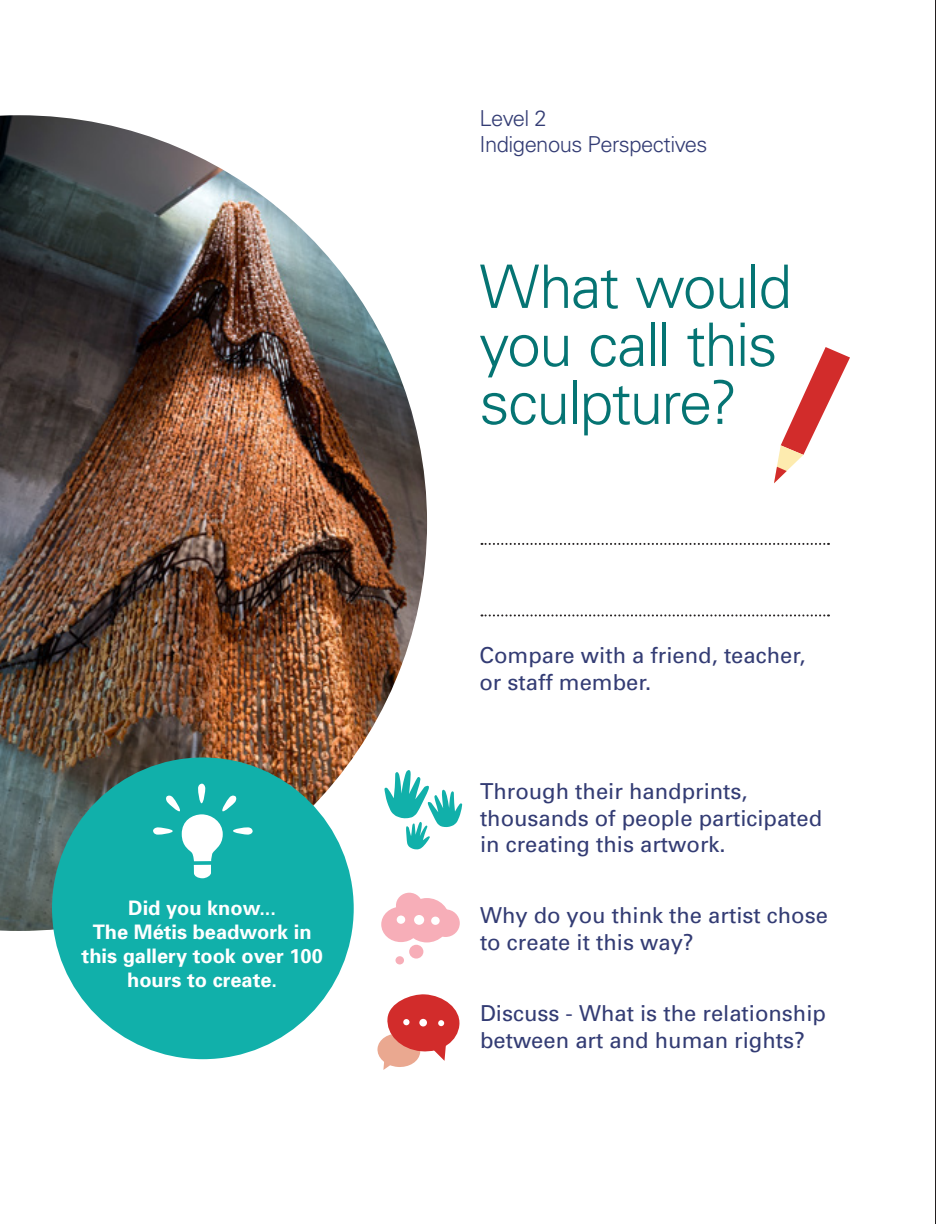
<style>
.page{position:relative;width:936px;height:1224px;background:#fff}
.page>*{position:absolute;margin:0;border:0;box-sizing:border-box;transform-origin:0 0}
.Baic_Copy{font:300 60px/58px "Univers";letter-spacing:-.03em;color:#057473}
.Baic_Copy-2{font:22px/26.4px "Univers";color:#333c74}
.Baic_Copy-3{font:300 22px/26.4px "Univers";letter-spacing:-.025em;color:#333c74}
.Baic_Copy-4{font:700 20px/24px "Univers";color:#fff;text-align:center}
</style>
<div class="page">
<img style="left:0;top:115px;width:427px;height:816px">
<svg style="left:774px;top:347px;width:76px;height:136px"></svg>
<svg style="left:481px;top:543px;width:348px;height:2px"></svg>
<svg style="left:481px;top:614px;width:348px;height:2px"></svg>
<div style="left:52px;top:757px;width:302px;height:302px;background:#11b0aa;border-radius:50%"></div>
<svg style="left:153px;top:784px;width:100px;height:94px"></svg>
<svg style="left:384px;top:770px;width:78px;height:79px"></svg>
<svg style="left:377px;top:994px;width:83px;height:76px"></svg>
<div style="left:381px;top:907px;width:40px;height:35px;background:#f7aeb8;border-radius:50%"></div>
<div style="left:396px;top:893px;width:27px;height:26px;background:#f7aeb8;border-radius:50%"></div>
<div style="left:404px;top:898px;width:46px;height:44px;background:#f7aeb8;border-radius:50%"></div>
<div style="left:431px;top:909px;width:29px;height:28px;background:#f7aeb8;border-radius:50%"></div>
<div style="left:409px;top:945px;width:14px;height:14px;background:#f7aeb8;border-radius:50%"></div>
<div style="left:414px;top:915px;width:10px;height:10px;background:#fff;border-radius:50%"></div>
<div style="left:395px;top:956px;width:9px;height:8px;background:#f7aeb8;border-radius:50%"></div>
<div style="left:397px;top:916px;width:8px;height:8px;background:#fff;border-radius:50%"></div>
<div style="left:431px;top:917px;width:9px;height:8px;background:#fff;border-radius:50%"></div>
<hr style="left:935px;top:0;width:1px;height:1224px;background:#231f20">
<p class="Baic_Copy-4" style="left:82px;top:896px;width:243px">Did you know...<br>The Métis beadwork in this gallery took over 100 hours to create.</p>
<p class="Baic_Copy-3" style="left:480px;top:104px;width:230px">Level 2<br>Indigenous Perspectives</p>
<p class="Baic_Copy" style="left:480px;top:256px;width:314px">What would you call this sculpture?</p>
<p class="Baic_Copy-2" style="left:480px;top:642px;width:327px">Compare with a friend, teacher, or staff member.</p>
<p class="Baic_Copy-2" style="left:480px;top:778px;width:344px">Through their handprints, thousands of people participated in creating this artwork.</p>
<p class="Baic_Copy-2" style="left:480px;top:902px;width:349px">Why do you think the artist chose to create it this way?</p>
<p class="Baic_Copy-2" style="left:480px;top:1000px;width:347px">Discuss - What is the relationship between art and human rights?</p>
</div>
